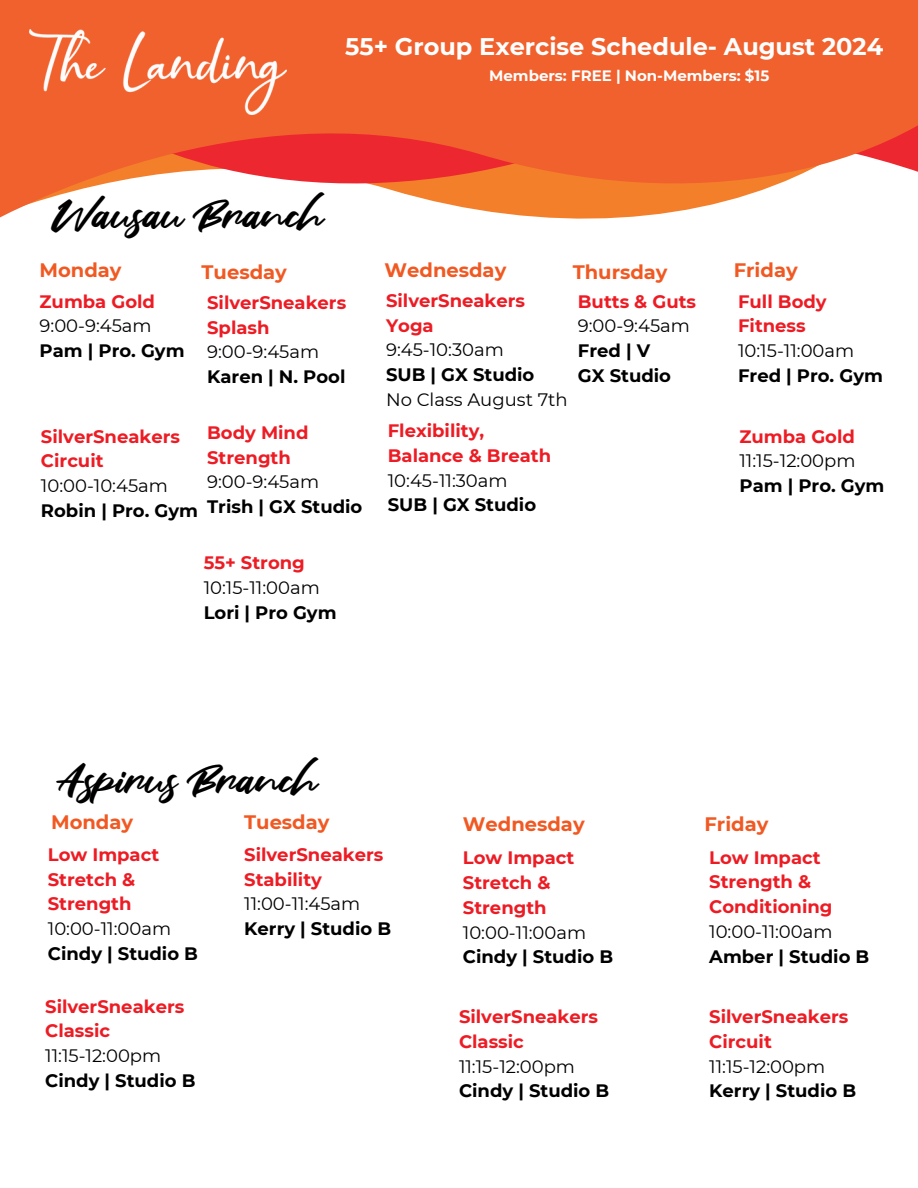
<style>
.page{position:relative;width:918px;height:1188px;background:#fff}
.page>*{position:absolute;margin:0;border:0;box-sizing:border-box;transform-origin:0 0}
.t1{font:42px "Fair Prosper";color:#000}
.t2{font:700 24px "Montserrat";color:#fff}
.t3{font:700 19.5px "Montserrat";color:#f15922}
.t4{font:700 18px/24.8px "Montserrat";color:#ed1c24}
.t5{font:18px/24.8px "Montserrat";color:#000}
.t6{font:700 18px/24.8px "Montserrat";color:#000}
.t7{font:700 15px "Montserrat";color:#fff}
.s1{font-weight:700;color:#ed1c24}
.s2{font-weight:700}
.s3{color:#ed1c24}
.s4{font-weight:400}
.s5{font-weight:400;color:#000}
.s6{color:#000}
</style>
<div class="page">
<svg style="left:0;top:0;width:918px;height:219px;fill:#f1612d"></svg>
<img style="left:29px;top:29px;width:258px;height:86px">
<h3 class="t2" style="left:345px;top:31px;width:540px">55+ Group Exercise Schedule- August 2024</h3>
<h4 class="t7" style="left:489px;top:66px;width:282px">Members: FREE | Non-Members: $15</h4>
<h4 class="t1" style="left:51px;top:192px;width:275px">Wausau Branch</h4>
<p class="t3" style="left:40px;top:258px;width:84px">Monday</p>
<h1 class="t3" style="left:202px;top:260px;width:87px">Tuesday</h1>
<p class="t3" style="left:385px;top:258px;width:123px">Wednesday</p>
<h2 class="t3" style="left:573px;top:260px;width:96px">Thursday</h2>
<h3 class="t3" style="left:734px;top:258px;width:65px">Friday</h3>
<h3 class="t5" style="left:40px;top:289px;width:146px"><span class="s1">Zumba Gold<br></span>9:00-9:45am<br><span class="s2">Pam | Pro. Gym</span></h3>
<h4 class="t5" style="left:386px;top:288px;width:183px"><span class="s1">SilverSneakers<br>Yoga<br></span>9:45-10:30am<br><span class="s2">SUB | GX Studio<br></span>No Class August 7th</h4>
<h4 class="t6" style="left:578px;top:289px;width:120px"><span class="s3">Butts &amp; Guts<br></span><span class="s4">9:00-9:45am<br></span>Fred | V<br>GX Studio</h4>
<h4 class="t4" style="left:738px;top:289px;width:146px">Full Body<br>Fitness<br><span class="s5">10:15-11:00am<br></span><span class="s6">Fred | Pro. Gym</span></h4>
<h3 class="t4" style="left:207px;top:290px;width:141px">SilverSneakers<br>Splash<br><span class="s5">9:00-9:45am<br></span><span class="s6">Karen | N. Pool</span></h3>
<h3 class="t4" style="left:41px;top:424px;width:159px">SilverSneakers<br>Circuit<br><span class="s5">10:00-10:45am<br></span><span class="s6">Robin | Pro. Gym</span></h3>
<h4 class="t4" style="left:207px;top:420px;width:157px">Body Mind<br>Strength<br><span class="s5">9:00-9:45am<br></span><span class="s6">Trish | GX Studio</span></h4>
<h3 class="t5" style="left:204px;top:550px;width:134px"><span class="s1">55+ Strong<br></span>10:15-11:00am<br><span class="s2">Lori | Pro Gym</span></h3>
<h3 class="t4" style="left:388px;top:418px;width:165px">Flexibility,<br>Balance &amp; Breath<br><span class="s5">10:45-11:30am<br></span><span class="s6">SUB | GX Studio</span></h3>
<h4 class="t1" style="left:57px;top:757px;width:263px">Aspirus Branch</h4>
<h4 class="t3" style="left:51px;top:810px;width:84px">Monday</h4>
<h4 class="t4" style="left:48px;top:842px;width:152px">Low Impact<br>Stretch &amp;<br>Strength<br><span class="s5">10:00-11:00am<br></span><span class="s6">Cindy | Studio B</span></h4>
<h4 class="t4" style="left:45px;top:994px;width:152px">SilverSneakers<br>Classic<br><span class="s5">11:15-12:00pm<br></span><span class="s6">Cindy | Studio B</span></h4>
<h4 class="t3" style="left:244px;top:810px;width:87px">Tuesday</h4>
<h3 class="t4" style="left:244px;top:842px;width:148px">SilverSneakers<br>Stability<br><span class="s5">11:00-11:45am<br></span><span class="s6">Kerry | Studio B</span></h3>
<h3 class="t3" style="left:463px;top:813px;width:123px">Wednesday</h3>
<h4 class="t4" style="left:463px;top:846px;width:152px">Low Impact<br>Stretch &amp;<br>Strength<br><span class="s5">10:00-11:00am<br></span><span class="s6">Cindy | Studio B</span></h4>
<h4 class="t4" style="left:459px;top:1004px;width:152px">SilverSneakers<br>Classic<br><span class="s5">11:15-12:00pm<br></span><span class="s6">Cindy | Studio B</span></h4>
<h4 class="t5" style="left:739px;top:424px;width:146px"><span class="s1">Zumba Gold<br></span>11:15-12:00pm<br><span class="s2">Pam | Pro. Gym</span></h4>
<h1 class="t3" style="left:705px;top:813px;width:65px">Friday</h1>
<h4 class="t4" style="left:709px;top:845px;width:162px">Low Impact<br>Strength &amp;<br>Conditioning<br><span class="s5">10:00-11:00am<br></span><span class="s6">Amber | Studio B</span></h4>
<h4 class="t4" style="left:709px;top:1004px;width:148px">SilverSneakers<br>Circuit<br><span class="s5">11:15-12:00pm<br></span><span class="s6">Kerry | Studio B</span></h4>
</div>
